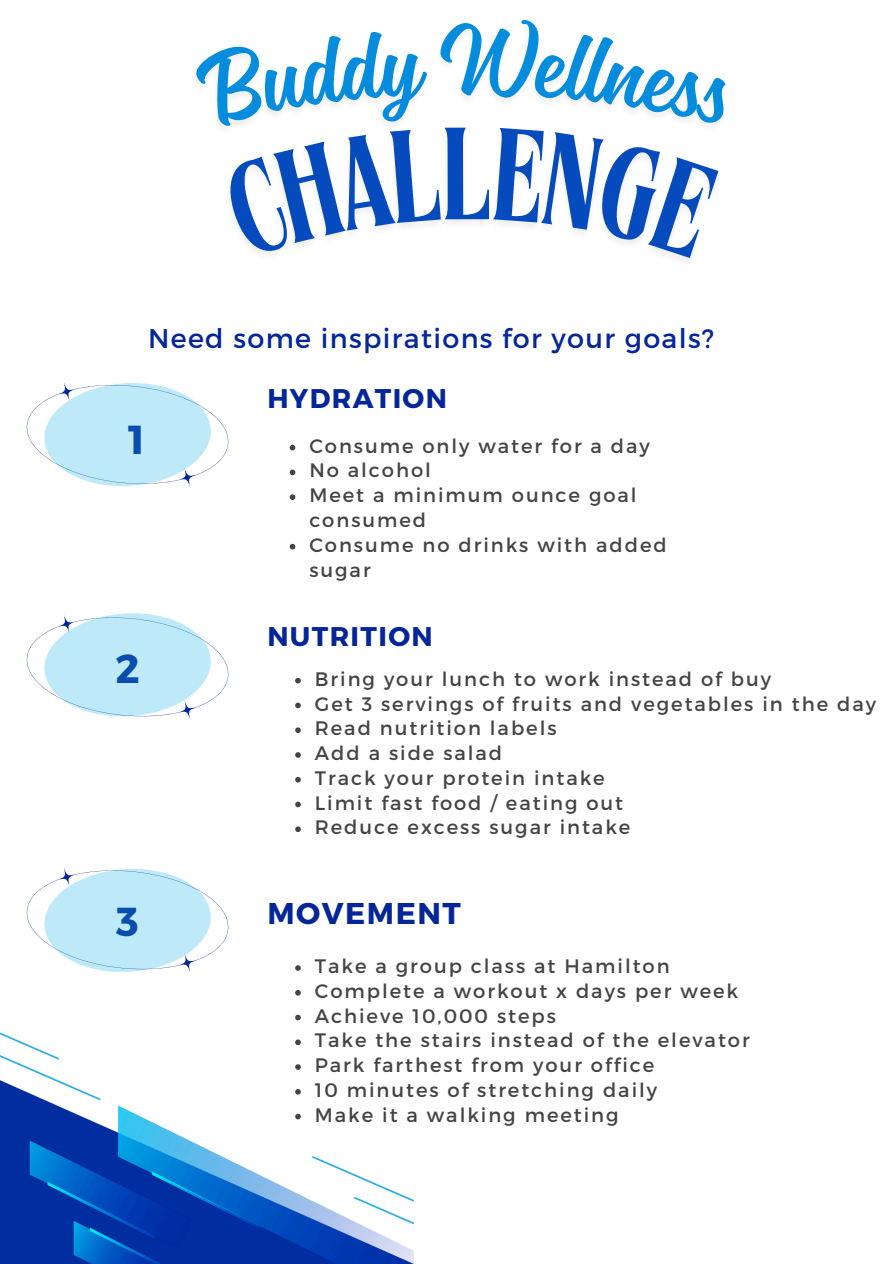
<style>
.page{position:relative;width:894px;height:1264px;background:#fff}
.page>*{position:absolute;margin:0;border:0;box-sizing:border-box;transform-origin:0 0}
.t1{font:130.8px "Tan Harmoni";color:#054bbd}
.t2{font:700 40.35px "Montserrat";color:#042698}
.t3{font:700 30px "Montserrat";letter-spacing:.05em;color:#042698}
.t4{font:27px "Montserrat";letter-spacing:.05em;color:#042698}
.t5{font:700 27px "Montserrat";letter-spacing:.05em;color:#042698}
.t6{font:19.5px/24.8px "Montserrat";letter-spacing:.1em;color:#444}
</style>
<div class="page">
<svg style="left:26px;top:383px;width:203px;height:103px"></svg>
<svg style="left:26px;top:868px;width:203px;height:104px"></svg>
<svg style="left:26px;top:613px;width:203px;height:106px"></svg>
<svg style="left:289px;top:445px;width:6px;height:5px"></svg>
<svg style="left:289px;top:469px;width:6px;height:6px"></svg>
<svg style="left:289px;top:494px;width:6px;height:6px"></svg>
<svg style="left:289px;top:544px;width:6px;height:5px"></svg>
<svg style="left:295px;top:678px;width:6px;height:5px"></svg>
<svg style="left:295px;top:702px;width:6px;height:6px"></svg>
<svg style="left:295px;top:727px;width:6px;height:6px"></svg>
<svg style="left:295px;top:752px;width:6px;height:5px"></svg>
<svg style="left:295px;top:777px;width:6px;height:5px"></svg>
<svg style="left:295px;top:801px;width:6px;height:6px"></svg>
<svg style="left:295px;top:826px;width:6px;height:6px"></svg>
<svg style="left:295px;top:965px;width:6px;height:5px"></svg>
<svg style="left:295px;top:990px;width:6px;height:5px"></svg>
<svg style="left:295px;top:1014px;width:6px;height:6px"></svg>
<img style="left:0;top:1032px;width:413px;height:231px">
<svg style="left:197px;top:28px;width:526px;height:230px"></svg>
<p class="t1" style="left:441px;top:127px;width:53px">L</p>
<p class="t4" style="left:148px;top:321px;width:567px">Need some inspirations for your goals?</p>
<p class="t2" style="left:128px;top:413px;width:18px">1</p>
<p class="t5" style="left:267px;top:381px;width:181px">HYDRATION</p>
<p class="t6" style="left:309px;top:432px;width:342px">Consume only water for a day</p>
<p class="t6" style="left:309px;top:457px;width:123px">No alcohol</p>
<h3 class="t6" style="left:309px;top:482px;width:329px">Meet a minimum ounce goal consumed</h3>
<p class="t6" style="left:309px;top:531px;width:359px">Consume no drinks with added sugar</p>
<p class="t2" style="left:115px;top:642px;width:26px">2</p>
<p class="t5" style="left:267px;top:619px;width:167px">NUTRITION</p>
<p class="t6" style="left:315px;top:665px;width:458px">Bring your lunch to work instead of buy</p>
<p class="t6" style="left:315px;top:690px;width:562px">Get 3 servings of fruits and vegetables in the day</p>
<p class="t6" style="left:315px;top:715px;width:243px">Read nutrition labels</p>
<h3 class="t6" style="left:315px;top:739px;width:189px">Add a side salad</h3>
<p class="t6" style="left:315px;top:764px;width:291px">Track your protein intake</p>
<p class="t6" style="left:315px;top:789px;width:310px">Limit fast food / eating out</p>
<p class="t6" style="left:315px;top:814px;width:317px">Reduce excess sugar intake</p>
<h4 class="t2" style="left:116px;top:895px;width:24px">3</h4>
<p class="t3" style="left:267px;top:894px;width:195px">MOVEMENT</p>
<p class="t6" style="left:315px;top:952px;width:356px">Take a group class at Hamilton</p>
<p class="t6" style="left:315px;top:977px;width:425px">Complete a workout x days per week</p>
<p class="t6" style="left:315px;top:1002px;width:242px">Achieve 10,000 steps</p>
<p class="t6" style="left:315px;top:1027px;width:436px">Take the stairs instead of the elevator</p>
<p class="t6" style="left:315px;top:1051px;width:341px">Park farthest from your office</p>
<p class="t6" style="left:315px;top:1076px;width:344px">10 minutes of stretching daily</p>
<p class="t6" style="left:315px;top:1101px;width:305px">Make it a walking meeting</p>
</div>
